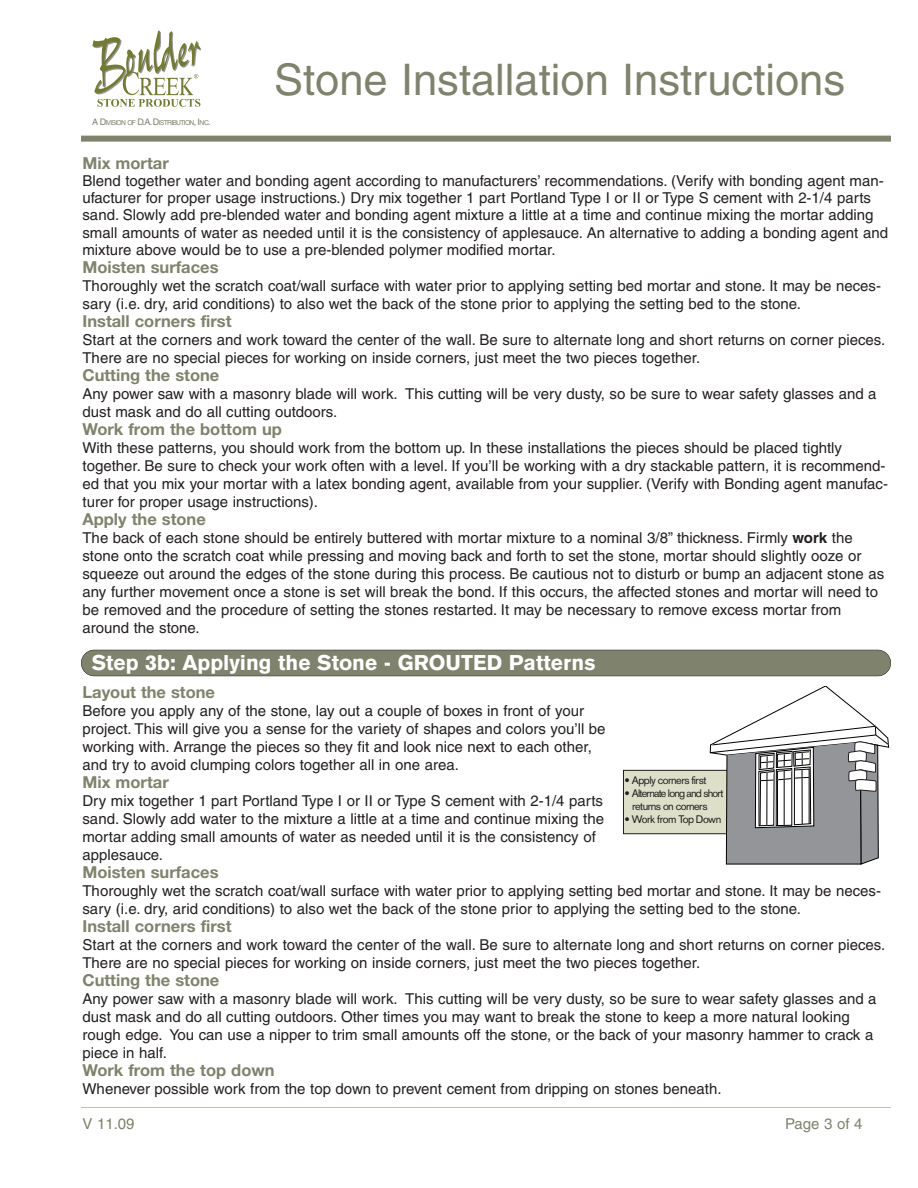
<style>
.page{position:relative;width:918px;height:1188px;background:#fff}
.page>*{position:absolute;margin:0;border:0;box-sizing:border-box;transform-origin:0 0}
.t1{font:43.5px "Helvetica";color:#7f826c}
.t2{font:900 21px "Akzidenz Grotesk";color:#fff}
.t3{font:700 16.5px "Helvetica Neue";color:#7f826c}
.t4{font:15px/18px "Helvetica";color:#231f20}
.t5{font:15px "Helvetica";color:#7f826c}
.t6{font:10.8px/12.9px "Akzidenz Grotesk";letter-spacing:-.075em;color:#231f20}
.t7{font:10.8px "Akzidenz Grotesk";letter-spacing:-.05em;color:#231f20}
.t8{font:6.75px "Helvetica";letter-spacing:-.105em;color:#7f826c}
.s1{font-size:9px}
.s2{font-weight:700}
</style>
<div class="page">
<hr style="left:81px;top:1106px;width:810px;height:2px;background:#a7ae95">
<svg style="left:93px;top:31px;width:108px;height:76px"></svg>
<div style="left:81px;top:136px;width:810px;height:6px;background:#7f826c"></div>
<div style="left:81px;top:650px;width:810px;height:26px;background:#7f826c;border-radius:13px"></div>
<div style="left:81px;top:650px;width:810px;height:26px;border:1px solid #231f20;border-radius:13px"></div>
<div style="left:81px;top:685px;width:810px;height:422px;background:#fff"></div>
<div style="left:623px;top:770px;width:108px;height:64px;background:#dddfc9"></div>
<div style="left:623px;top:770px;width:108px;height:64px;border:1px solid #231f20"></div>
<svg style="left:706px;top:687px;width:183px;height:178px"></svg>
<p class="t8" style="left:92px;top:120px;width:120px"><span class="s1">A D</span>IVISION OF <span class="s1">D.A. D</span>ISTRIBUTION<span class="s1">, I</span>NC<span class="s1">.</span></p>
<h1 class="t1" style="left:274px;top:64px;width:573px">Stone Installation Instructions</h1>
<p class="t3" style="left:82px;top:157px;width:88px">Mix mortar</p>
<p class="t4" style="left:82px;top:173px;width:807px;line-height:17.2px">Blend together water and bonding agent according to manufacturers’ recommendations. (Verify with bonding agent man&shy;ufacturer for proper usage instructions.) Dry mix together 1 part Portland Type I or II or Type S cement with 2-1/4 parts sand. Slowly add pre-blended water and bonding agent mixture a little at a time and continue mixing the mortar adding small amounts of water as needed until it is the consistency of applesauce. An alternative to adding a bonding agent and mixture above would be to use a pre-blended polymer modified mortar.</p>
<p class="t3" style="left:82px;top:261px;width:138px">Moisten surfaces</p>
<p class="t4" style="left:82px;top:278px;width:800px">Thoroughly wet the scratch coat/wall surface with water prior to applying setting bed mortar and stone. It may be neces&shy;sary (i.e. dry, arid conditions) to also wet the back of the stone prior to applying the setting bed to the stone.</p>
<p class="t3" style="left:82px;top:315px;width:151px">Install corners first</p>
<p class="t4" style="left:82px;top:332px;width:804px">Start at the corners and work toward the center of the wall. Be sure to alternate long and short returns on corner pieces.<br>There are no special pieces for working on inside corners, just meet the two pieces together.</p>
<p class="t3" style="left:82px;top:369px;width:138px">Cutting the stone</p>
<p class="t4" style="left:82px;top:386px;width:796px">Any power saw with a masonry blade will work. This cutting will be very dusty, so be sure to wear safety glasses and a dust mask and do all cutting outdoors.</p>
<p class="t3" style="left:82px;top:423px;width:201px">Work from the bottom up</p>
<p class="t4" style="left:82px;top:440px;width:807px">With these patterns, you should work from the bottom up. In these installations the pieces should be placed tightly together. Be sure to check your work often with a level. If you’ll be working with a dry stackable pattern, it is recommend&shy;ed that you mix your mortar with a latex bonding agent, available from your supplier. (Verify with Bonding agent manufac&shy;turer for proper usage instructions).</p>
<p class="t3" style="left:82px;top:513px;width:125px">Apply the stone</p>
<p class="t4" style="left:82px;top:530px;width:803px">The back of each stone should be entirely buttered with mortar mixture to a nominal 3/8” thickness. Firmly <span class="s2">work</span> the stone onto the scratch coat while pressing and moving back and forth to set the stone, mortar should slightly ooze or squeeze out around the edges of the stone during this process. Be cautious not to disturb or bump an adjacent stone as any further movement once a stone is set will break the bond. If this occurs, the affected stones and mortar will need to be removed and the procedure of setting the stones restarted. It may be necessary to remove excess mortar from around the stone.</p>
<h2 class="t2" style="left:92px;top:655px;width:506px">Step 3b: Applying the Stone - GROUTED Patterns</h2>
<p class="t3" style="left:82px;top:687px;width:134px">Layout the stone</p>
<p class="t4" style="left:82px;top:704px;width:525px">Before you apply any of the stone, lay out a couple of boxes in front of your project. This will give you a sense for the variety of shapes and colors you’ll be working with. Arrange the pieces so they fit and look nice next to each other, and try to avoid clumping colors together all in one area.</p>
<p class="t3" style="left:82px;top:777px;width:88px">Mix mortar</p>
<p class="t4" style="left:82px;top:794px;width:523px">Dry mix together 1 part Portland Type I or II or Type S cement with 2-1/4 parts sand. Slowly add water to the mixture a little at a time and continue mixing the mortar adding small amounts of water as needed until it is the consistency of applesauce.</p>
<p class="t3" style="left:82px;top:867px;width:138px">Moisten surfaces</p>
<p class="t4" style="left:82px;top:884px;width:800px">Thoroughly wet the scratch coat/wall surface with water prior to applying setting bed mortar and stone. It may be neces&shy;sary (i.e. dry, arid conditions) to also wet the back of the stone prior to applying the setting bed to the stone.</p>
<p class="t3" style="left:82px;top:921px;width:150px">Install corners first</p>
<p class="t4" style="left:82px;top:938px;width:804px">Start at the corners and work toward the center of the wall. Be sure to alternate long and short returns on corner pieces.<br>There are no special pieces for working on inside corners, just meet the two pieces together.</p>
<p class="t3" style="left:82px;top:975px;width:138px">Cutting the stone</p>
<p class="t4" style="left:82px;top:992px;width:796px">Any power saw with a masonry blade will work. This cutting will be very dusty, so be sure to wear safety glasses and a dust mask and do all cutting outdoors. Other times you may want to break the stone to keep a more natural looking rough edge. You can use a nipper to trim small amounts off the stone, or the back of your masonry hammer to crack a piece in half.</p>
<p class="t3" style="left:82px;top:1065px;width:194px">Work from the top down</p>
<p class="t4" style="left:82px;top:1082px;width:641px">Whenever possible work from the top down to prevent cement from dripping on stones beneath.</p>
<p class="t7" style="left:625px;top:776px;width:83px">• Apply corners first</p>
<p class="t6" style="left:632px;top:788px;width:93px;text-indent:-7px">• Alternate long and short returns on corners</p>
<p class="t7" style="left:625px;top:815px;width:98px">• Work from Top Down</p>
<p class="t5" style="left:82px;top:1119px;width:54px">V 11.09</p>
<p class="t5" style="left:785px;top:1119px;width:79px">Page 3 of 4</p>
</div>
